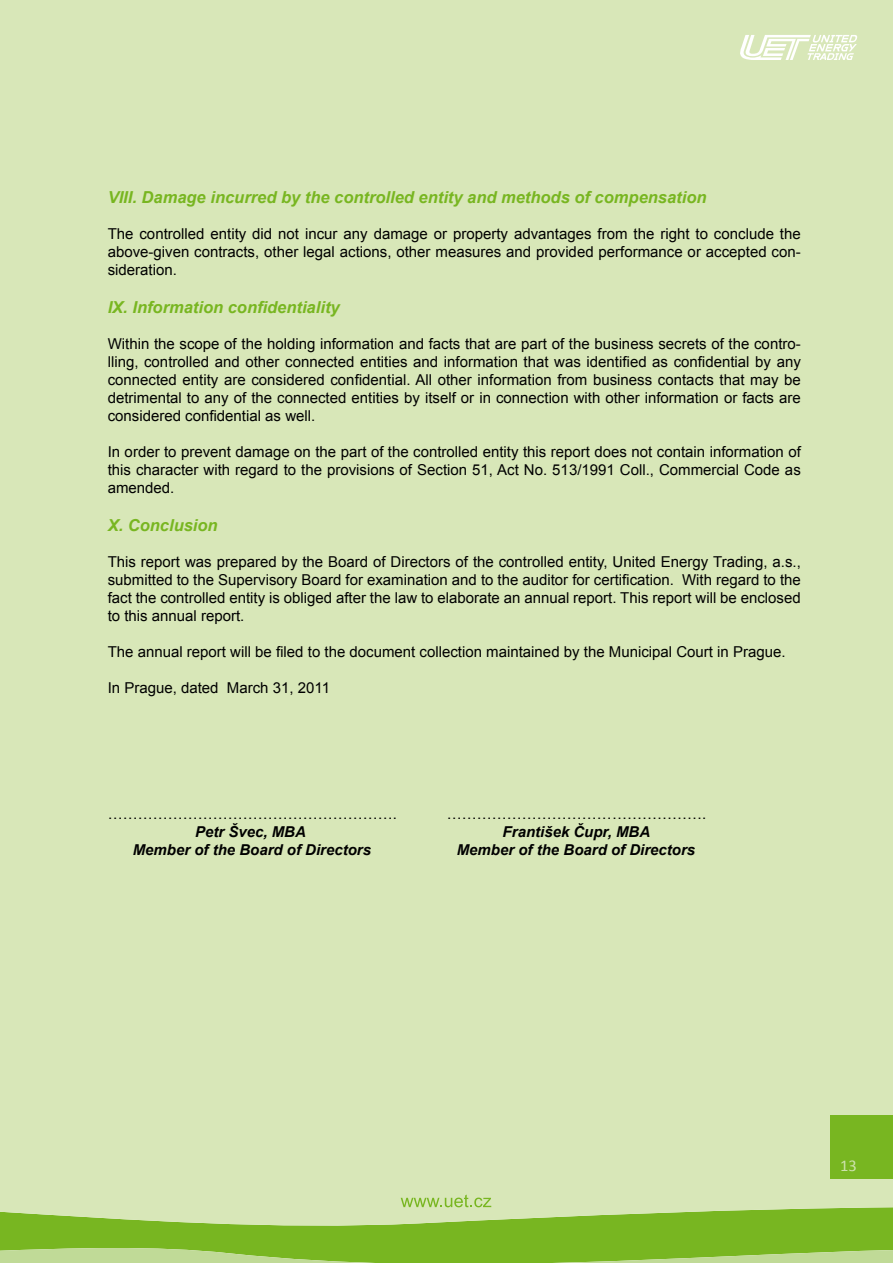
<style>
.page{position:relative;width:893px;height:1263px;background:#fff}
.page>*{position:absolute;margin:0;border:0;box-sizing:border-box;transform-origin:0 0}
.t1{font:italic 700 16.5px "Arial";color:#78b621}
.t2{font:16.5px "Calibri";color:#cde2ac}
.t3{font:15px/18px "Arial";color:#000;text-align:justify}
.t4{font:italic 700 15px "Arial";color:#000}
</style>
<div class="page">
<div style="left:0;top:1230px;width:893px;height:15px;background:#78b621"></div>
<svg style="left:0;top:1245px;width:893px;height:18px"></svg>
<div style="left:0;top:0;width:893px;height:1230px;background:#d8e7b8"></div>
<svg style="left:738px;top:35px;width:119px;height:25px"></svg>
<div style="left:831px;top:1115px;width:62px;height:64px;background:#78b621"></div>
<svg style="left:401px;top:1195px;width:90px;height:12px"></svg>
<p class="t1" style="left:108px;top:189px;width:600px">VIII. Damage incurred by the controlled entity and methods of compensation</p>
<p class="t3" style="left:108px;top:225px;width:695px">The controlled entity did not incur any damage or property advantages from the right to conclude the above-given contracts, other legal actions, other measures and provided performance or accepted con&shy;sideration.</p>
<p class="t1" style="left:108px;top:298px;width:233px">IX. Information confidentiality</p>
<p class="t3" style="left:108px;top:335px;width:695px">Within the scope of the holding information and facts that are part of the business secrets of the contro&shy;lling, controlled and other connected entities and information that was identified as confidential by any connected entity are considered confidential. All other information from business contacts that may be detrimental to any of the connected entities by itself or in connection with other information or facts are considered confidential as well.</p>
<p class="t3" style="left:108px;top:443px;width:695px">In order to prevent damage on the part of the controlled entity this report does not contain information of this character with regard to the provisions of Section 51, Act No. 513/1991 Coll., Commercial Code as amended.</p>
<p class="t1" style="left:108px;top:516px;width:112px">X. Conclusion</p>
<p class="t3" style="left:108px;top:553px;width:695px">This report was prepared by the Board of Directors of the controlled entity, United Energy Trading, a.s., submitted to the Supervisory Board for examination and to the auditor for certification. With regard to the fact the controlled entity is obliged after the law to elaborate an annual report. This report will be enclosed to this annual report.</p>
<p class="t3" style="left:108px;top:643px;width:679px">The annual report will be filed to the document collection maintained by the Municipal Court in Prague.</p>
<p class="t3" style="left:108px;top:679px;width:224px">In Prague, dated March 31, 2011</p>
<p class="t3" style="left:108px;top:805px;width:291px">………………………………………………….</p>
<p class="t3" style="left:447px;top:805px;width:261px">…………………………………………….</p>
<p class="t4" style="left:195px;top:823px;width:112px">Petr Švec, MBA</p>
<p class="t4" style="left:503px;top:823px;width:149px">František Čupr, MBA</p>
<p class="t4" style="left:133px;top:841px;width:240px">Member of the Board of Directors</p>
<p class="t4" style="left:457px;top:841px;width:240px">Member of the Board of Directors</p>
<p class="t2" style="left:840px;top:1159px;width:18px">13</p>
</div>
